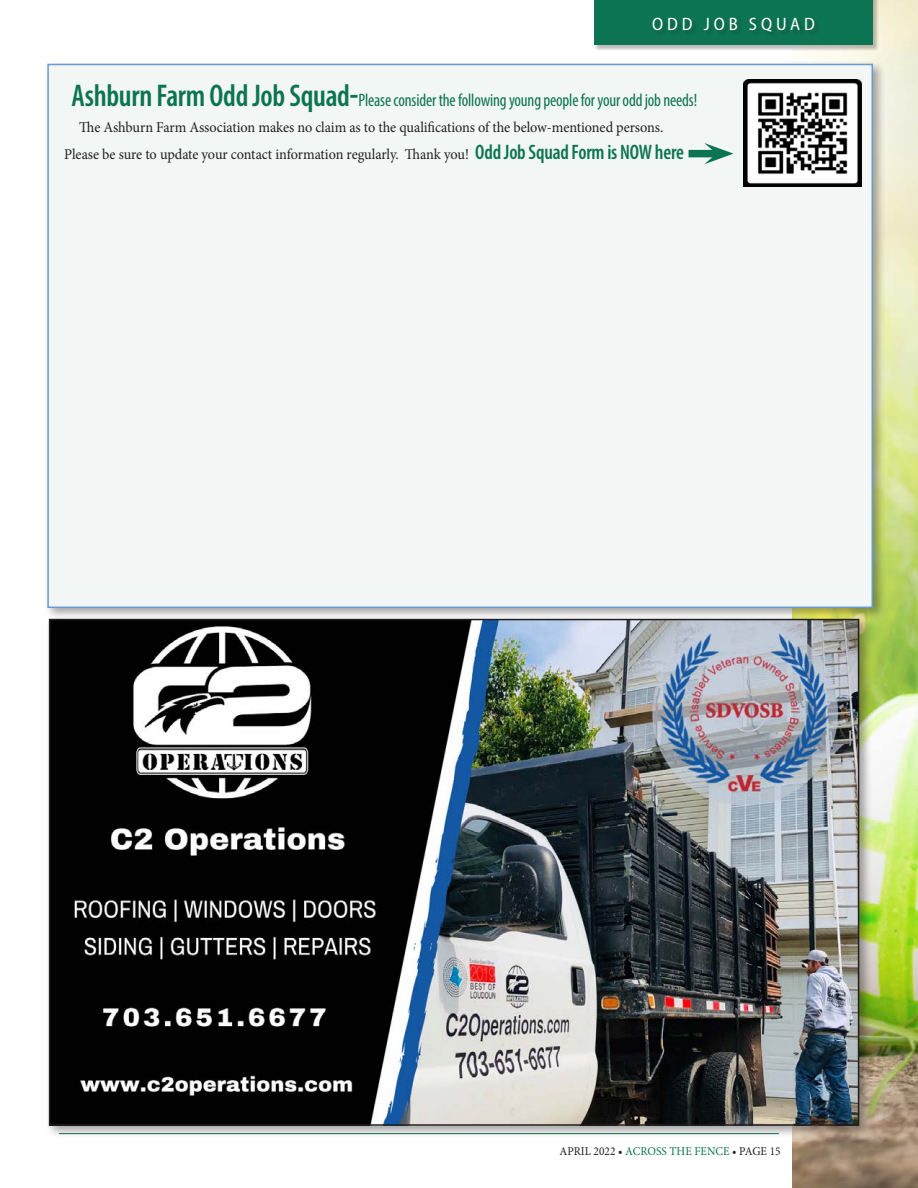
<style>
.page{position:relative;width:918px;height:1188px;background:#fff}
.page>*{position:absolute;margin:0;border:0;box-sizing:border-box;transform-origin:0 0}
.t1{font:condensed 18px "Myriad Pro";letter-spacing:-.01em;color:#0c7452;scale:.95 1}
.t2{font:semi-condensed 18px "Myriad Pro";letter-spacing:.22em;color:#fff}
.Body_Copy{font:15px/27px "Minion Pro";letter-spacing:-.01em;color:#231f20;text-align:center;scale:.95 1}
.t3{font:12px "Minion Pro";letter-spacing:.005em;color:#231f20;scale:.95 1}
.s1{font-weight:600;font-size:31.5px}
.s2{font-weight:600;font-size:36px}
.s3{font-family:"Myriad Pro";font-weight:600;font-stretch:condensed;font-size:21px;color:#0c7452}
.s4{color:#0c7452}
</style>
<div class="page">
<img style="left:792px;top:0;width:126px;height:1188px">
<div style="left:594px;top:0;width:285px;height:51px;background:#231f20;opacity:.3"></div>
<div style="left:594px;top:0;width:279px;height:45px;background:#0c7452"></div>
<div style="left:44px;top:60px;width:842px;height:561px;background:#231f20;opacity:.4"></div>
<div style="left:47px;top:64px;width:826px;height:544px;background:#f2f6f4;border:2px solid #679cd3"></div>
<img style="left:744px;top:79px;width:118px;height:107px">
<div style="left:689px;top:150px;width:28px;height:7px;background:#0c7452"></div>
<svg style="left:704px;top:143px;width:30px;height:21px"></svg>
<div style="left:45px;top:615px;width:827px;height:524px;background:#231f20;opacity:.4"></div>
<img style="left:52px;top:622px;width:804px;height:501px">
<p class="t2" style="left:652px;top:13px;width:164px">ODD JOB SQUAD</p>
<p class="t1" style="left:72px;top:90px;width:660px"><span class="s1">Ashburn Farm Odd Job Squad</span><span class="s2">-</span>Please consider the following young people for your odd job needs!</p>
<p class="Body_Copy" style="left:64px;top:114px;width:654px">The Ashburn Farm Association makes no claim as to the qualifications of the below-mentioned persons.<br>Please be sure to update your contact information regularly. Thank you! <span class="s3">Odd Job Squad Form is NOW here</span></p>
<p class="t3" style="left:559px;top:1143px;width:234px">APRIL 2022 • <span class="s4">ACROSS THE FENCE</span> • PAGE 15</p>
</div>
